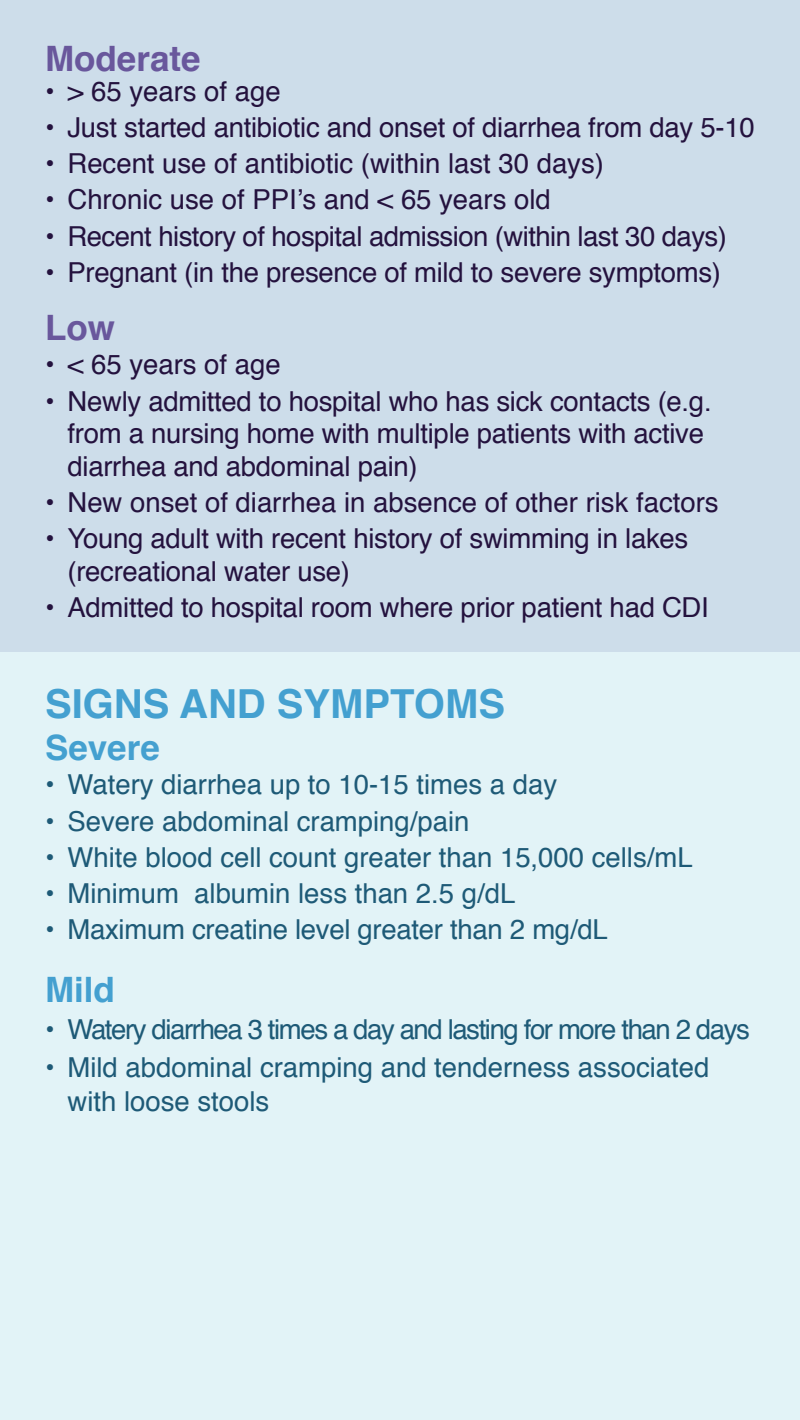
<style>
.page{position:relative;width:800px;height:1420px;background:#fff}
.page>*{position:absolute;margin:0;border:0;box-sizing:border-box;transform-origin:0 0}
.t1{font:700 40px "Helvetica";color:#44a0d0}
.t2{font:700 35px "Helvetica";color:#69579c}
.t3{font:700 35px "Helvetica";color:#44a0d0}
.t4{font:27.5px/32.5px "Helvetica";letter-spacing:-.01em;color:#24123e}
.t5{font:27.5px/33.8px "Helvetica";color:#1e5a77}
.t6{font:27.5px "Helvetica";letter-spacing:-.05em;color:#1e5a77}
</style>
<div class="page">
<div style="left:0;top:0;width:800px;height:700px;background:#cdddea"></div>
<div style="left:0;top:652px;width:800px;height:768px;background:#e2f3f7"></div>
<p class="t2" style="left:45px;top:31px;width:157px">Moderate</p>
<p class="t4" style="left:45px;top:76px;width:237px">• &gt; 65 years of age</p>
<p class="t4" style="left:45px;top:112px;width:711px">• Just started antibiotic and onset of diarrhea from day 5-10</p>
<p class="t4" style="left:45px;top:148px;width:560px">• Recent use of antibiotic (within last 30 days)</p>
<p class="t4" style="left:45px;top:184px;width:507px">• Chronic use of PPI’s and &lt; 65 years old</p>
<p class="t4" style="left:45px;top:221px;width:683px">• Recent history of hospital admission (within last 30 days)</p>
<p class="t4" style="left:45px;top:257px;width:678px">• Pregnant (in the presence of mild to severe symptoms)</p>
<p class="t2" style="left:45px;top:299px;width:72px">Low</p>
<p class="t4" style="left:45px;top:349px;width:237px">• &lt; 65 years of age</p>
<p class="t4" style="left:67px;top:386px;width:646px;text-indent:-22px">• Newly admitted to hospital who has sick contacts (e.g. from a nursing home with multiple patients with active diarrhea and abdominal pain)</p>
<p class="t4" style="left:45px;top:487px;width:675px">• New onset of diarrhea in absence of other risk factors</p>
<p class="t4" style="left:67px;top:523px;width:622px;text-indent:-22px">• Young adult with recent history of swimming in lakes (recreational water use)</p>
<p class="t4" style="left:45px;top:592px;width:665px">• Admitted to hospital room where prior patient had CDI</p>
<h1 class="t1" style="left:45px;top:671px;width:462px">SIGNS AND SYMPTOMS</h1>
<p class="t3" style="left:45px;top:719px;width:116px">Severe</p>
<p class="t5" style="left:45px;top:769px;width:514px">• Watery diarrhea up to 10-15 times a day</p>
<p class="t5" style="left:45px;top:805px;width:426px">• Severe abdominal cramping/pain</p>
<p class="t5" style="left:45px;top:841px;width:649px">• White blood cell count greater than 15,000 cells/mL</p>
<p class="t5" style="left:45px;top:878px;width:472px">• Minimum albumin less than 2.5 g/dL</p>
<p class="t5" style="left:45px;top:914px;width:564px">• Maximum creatine level greater than 2 mg/dL</p>
<p class="t3" style="left:45px;top:962px;width:71px">Mild</p>
<p class="t6" style="left:45px;top:1009px;width:706px">• Watery diarrhea 3 times a day and lasting for more than 2 days</p>
<p class="t5" style="left:67px;top:1051px;width:643px;text-indent:-22px">• Mild abdominal cramping and tenderness associated with loose stools</p>
</div>
